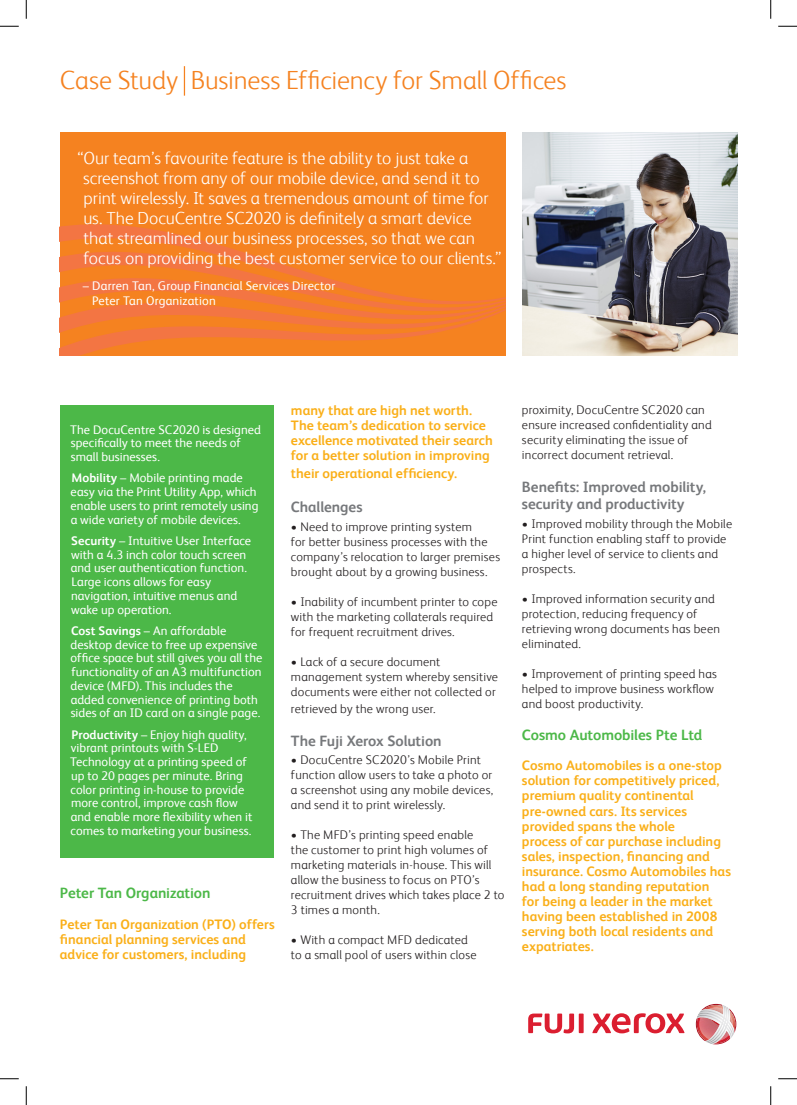
<style>
.page{position:relative;width:797px;height:1105px;background:#fff}
.page>*{position:absolute;margin:0;border:0;box-sizing:border-box;transform-origin:0 0}
.Page_Title{font:300 26.25px "Xerox Sans";letter-spacing:-.005em;color:#f58220}
.Body_Text___Color_Bo{font:300 17.5px/20px "Xerox Sans";letter-spacing:-.005em;color:#fff}
.Body_Text___K{font:700 15px/17.5px "Xerox Sans";letter-spacing:-.005em;color:#76787b}
.Body_Text___K-2{font:700 15px "Xerox Sans";letter-spacing:-.005em;color:#4cb848}
.Subhead{font:700 15px "Xerox Sans";letter-spacing:-.005em;color:#4cb848}
.Subhead-2{font:700 15px "Xerox Sans";letter-spacing:-.005em;color:#76787b}
.Body_Text___K-3{font:700 13.75px/15px "Xerox Sans";color:#faaf18}
.Subhead-3{font:700 13.75px/15px "Xerox Sans";color:#faaf18}
.Body_Text___Color_Bo-2{font:12.5px/13.8px "Xerox Sans";letter-spacing:.005em;color:#fff}
.Body_Text___K-4{font:300 12.5px/15px "Xerox Sans";letter-spacing:.015em;color:#231f20}
.Body_Text___1st_Para{font:300 12.5px/15px "Xerox Sans";letter-spacing:.015em;color:#231f20}
.s1{font-weight:700}
</style>
<div class="page">
<div style="left:60px;top:132px;width:445px;height:223px;background:#f58220"></div>
<svg style="left:60px;top:224px;width:119px;height:11px"></svg>
<svg style="left:60px;top:235px;width:202px;height:23px"></svg>
<svg style="left:60px;top:258px;width:445px;height:97px"></svg>
<hr style="left:184px;top:66px;width:1px;height:30px;background:#f58220">
<img style="left:522px;top:132px;width:215px;height:223px">
<div style="left:61px;top:405px;width:213px;height:453px;background:#4cb848"></div>
<svg style="left:695px;top:1004px;width:41px;height:40px"></svg>
<img style="left:706px;top:1005px;width:21px;height:38px">
<svg style="left:592px;top:1013px;width:92px;height:20px"></svg>
<div style="left:578px;top:1013px;width:5px;height:20px;background:#db1e30"></div>
<svg style="left:528px;top:1013px;width:46px;height:20px"></svg>
<svg style="left:0;top:25px;width:19px;height:2px"></svg>
<svg style="left:778px;top:25px;width:19px;height:2px"></svg>
<svg style="left:0;top:1078px;width:19px;height:1px"></svg>
<svg style="left:778px;top:1078px;width:19px;height:1px"></svg>
<svg style="left:25px;top:0;width:2px;height:19px"></svg>
<svg style="left:25px;top:1086px;width:2px;height:19px"></svg>
<svg style="left:770px;top:0;width:1px;height:19px"></svg>
<svg style="left:770px;top:1086px;width:1px;height:19px"></svg>
<p class="Page_Title" style="left:60px;top:63px;width:508px">Case Study Business Efficiency for Small Offices</p>
<p class="Body_Text___Color_Bo" style="left:83px;top:147px;width:419px;text-indent:-5px">“Our team’s favourite feature is the ability to just take a screenshot from any of our mobile device, and send it to print wirelessly. It saves a tremendous amount of time for us. The DocuCentre SC2020 is definitely a smart device that streamlined our business processes, so that we can focus on providing the best customer service to our clients.”</p>
<p class="Body_Text___Color_Bo-2" style="left:92px;top:278px;width:245px;line-height:15px;text-indent:-9px">– Darren Tan, Group Financial Services Director<br>Peter Tan Organization</p>
<p class="Body_Text___Color_Bo-2" style="left:70px;top:422px;width:192px">The DocuCentre SC2020 is designed specifically to meet the needs of small businesses.</p>
<p class="Body_Text___Color_Bo-2" style="left:71px;top:471px;width:189px"><span class="s1">Mobility</span> – Mobile printing made easy via the Print Utility App, which enable users to print remotely using a wide variety of mobile devices.</p>
<p class="Body_Text___Color_Bo-2" style="left:71px;top:533px;width:182px"><span class="s1">Security</span> – Intuitive User Interface with a 4.3 inch color touch screen and user authentication function.<br>Large icons allows for easy navigation, intuitive menus and wake up operation.</p>
<p class="Body_Text___Color_Bo-2" style="left:71px;top:623px;width:193px"><span class="s1">Cost Savings</span> – An affordable desktop device to free up expensive office space but still gives you all the functionality of an A3 multifunction device (MFD). This includes the added convenience of printing both sides of an ID card on a single page.</p>
<p class="Body_Text___Color_Bo-2" style="left:70px;top:727px;width:184px"><span class="s1">Productivity</span> – Enjoy high quality, vibrant printouts with S-LED Technology at a printing speed of up to 20 pages per minute. Bring color printing in-house to provide more control, improve cash flow and enable more flexibility when it comes to marketing your business.</p>
<p class="Subhead" style="left:60px;top:882px;width:152px">Peter Tan Organization</p>
<p class="Subhead-3" style="left:60px;top:917px;width:216px">Peter Tan Organization (PTO) offers financial planning services and advice for customers, including</p>
<p class="Subhead-3" style="left:291px;top:402px;width:203px">many that are high net worth.<br>The team’s dedication to service excellence motivated their search for a better solution in improving</p>
<p class="Subhead-3" style="left:291px;top:465px;width:168px">their operational efficiency.</p>
<p class="Subhead-2" style="left:291px;top:497px;width:73px">Challenges</p>
<p class="Body_Text___1st_Para" style="left:291px;top:518px;width:211px">• Need to improve printing system<br>for better business processes with the company’s relocation to larger premises brought about by a growing business.</p>
<p class="Body_Text___K-4" style="left:291px;top:593px;width:208px">• Inability of incumbent printer to cope with the marketing collaterals required for frequent recruitment drives.</p>
<p class="Body_Text___K-4" style="left:291px;top:653px;width:209px">• Lack of a secure document management system whereby sensitive documents were either not collected or</p>
<p class="Body_Text___K-4" style="left:291px;top:701px;width:146px">retrieved by the wrong user.</p>
<p class="Body_Text___K" style="left:291px;top:731px;width:152px">The Fuji Xerox Solution</p>
<p class="Body_Text___1st_Para" style="left:291px;top:752px;width:204px">• DocuCentre SC2020’s Mobile Print function allow users to take a photo or a screenshot using any mobile devices, and send it to print wirelessly.</p>
<p class="Body_Text___K-4" style="left:291px;top:827px;width:215px">• The MFD’s printing speed enable<br>the customer to print high volumes of marketing materials in-house. This will allow the business to focus on PTO’s recruitment drives which takes place 2 to 3 times a month.</p>
<p class="Body_Text___K-4" style="left:291px;top:932px;width:187px">• With a compact MFD dedicated to a small pool of users within close</p>
<p class="Body_Text___K-4" style="left:522px;top:402px;width:191px">proximity, DocuCentre SC2020 can ensure increased confidentiality and security eliminating the issue of incorrect document retrieval.</p>
<p class="Body_Text___K" style="left:522px;top:477px;width:185px">Benefits: Improved mobility, security and productivity</p>
<p class="Body_Text___1st_Para" style="left:522px;top:516px;width:212px">• Improved mobility through the Mobile<br>Print function enabling staff to provide a higher level of service to clients and prospects.</p>
<p class="Body_Text___K-4" style="left:522px;top:591px;width:199px">• Improved information security and protection, reducing frequency of retrieving wrong documents has been eliminated.</p>
<p class="Body_Text___K-4" style="left:522px;top:666px;width:197px">• Improvement of printing speed has helped to improve business workflow and boost productivity.</p>
<p class="Body_Text___K-2" style="left:522px;top:725px;width:182px">Cosmo Automobiles Pte Ltd</p>
<p class="Body_Text___K-3" style="left:522px;top:758px;width:210px">Cosmo Automobiles is a one-stop solution for competitively priced, premium quality continental pre-owned cars. Its services provided spans the whole<br>process of car purchase including sales, inspection, financing and insurance. Cosmo Automobiles has had a long standing reputation<br>for being a leader in the market having been established in 2008 serving both local residents and expatriates.</p>
</div>
